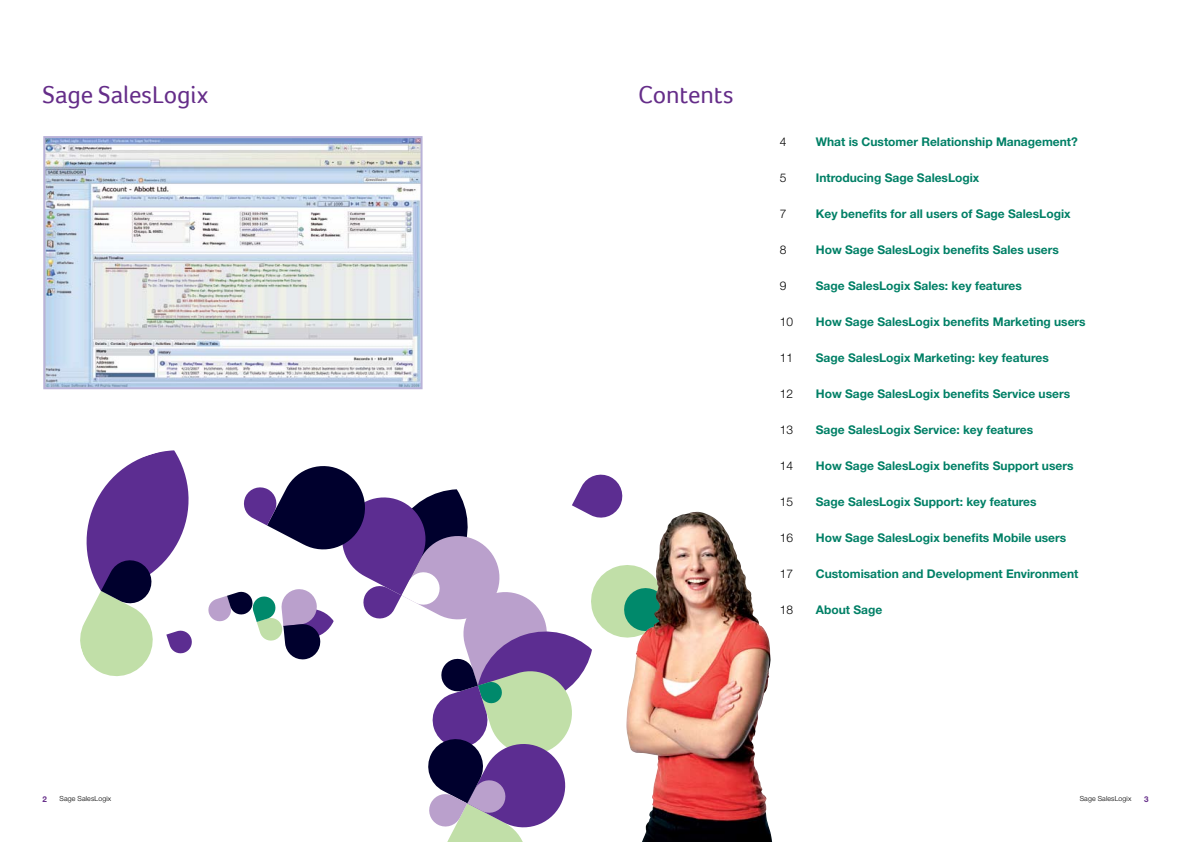
<style>
.page{position:relative;width:1191px;height:842px;background:#fff}
.page>*{position:absolute;margin:0;border:0;box-sizing:border-box;transform-origin:0 0}
.t1{font:25px "Foco";letter-spacing:-.005em;color:#652d89}
.t2{font:700 12px "Helvetica Neue";color:#008066}
.t3{font:300 12px "Helvetica Neue";color:#000}
.t4{font:700 8px "Helvetica Neue";color:#652d89}
.t5{font:300 7px "Helvetica Neue";letter-spacing:.02em;color:#000}
</style>
<div class="page">
<img style="left:46px;top:139px;width:373px;height:247px">
<div style="left:43px;top:136px;width:379px;height:253px;border:2px solid #b9b2d8"></div>
<svg style="left:80px;top:450px;width:112px;height:226px"></svg>
<svg style="left:208px;top:466px;width:491px;height:376px"></svg>
<img style="left:626px;top:512px;width:146px;height:330px">
<h1 class="t1" style="left:43px;top:80px;width:167px">Sage SalesLogix</h1>
<h1 class="t1" style="left:638px;top:80px;width:97px">Contents</h1>
<p class="t3" style="left:780px;top:134px;width:8px">4</p>
<p class="t2" style="left:816px;top:134px;width:263px">What is Customer Relationship Management?</p>
<p class="t3" style="left:780px;top:170px;width:8px">5</p>
<p class="t2" style="left:816px;top:170px;width:165px">Introducing Sage SalesLogix</p>
<p class="t3" style="left:780px;top:206px;width:8px">7</p>
<p class="t2" style="left:816px;top:206px;width:256px">Key benefits for all users of Sage SalesLogix</p>
<p class="t3" style="left:780px;top:242px;width:8px">8</p>
<p class="t2" style="left:816px;top:242px;width:244px">How Sage SalesLogix benefits Sales users</p>
<p class="t3" style="left:780px;top:278px;width:8px">9</p>
<p class="t2" style="left:816px;top:278px;width:208px">Sage SalesLogix Sales: key features</p>
<p class="t3" style="left:780px;top:314px;width:15px">10</p>
<p class="t2" style="left:816px;top:314px;width:271px">How Sage SalesLogix benefits Marketing users</p>
<p class="t3" style="left:780px;top:350px;width:15px">11</p>
<p class="t2" style="left:816px;top:350px;width:234px">Sage SalesLogix Marketing: key features</p>
<p class="t3" style="left:780px;top:386px;width:15px">12</p>
<p class="t2" style="left:816px;top:386px;width:256px">How Sage SalesLogix benefits Service users</p>
<p class="t3" style="left:780px;top:422px;width:15px">13</p>
<p class="t2" style="left:816px;top:422px;width:219px">Sage SalesLogix Service: key features</p>
<p class="t3" style="left:780px;top:458px;width:15px">14</p>
<p class="t2" style="left:816px;top:458px;width:259px">How Sage SalesLogix benefits Support users</p>
<p class="t3" style="left:780px;top:494px;width:15px">15</p>
<p class="t2" style="left:816px;top:494px;width:222px">Sage SalesLogix Support: key features</p>
<p class="t3" style="left:780px;top:530px;width:15px">16</p>
<p class="t2" style="left:816px;top:530px;width:252px">How Sage SalesLogix benefits Mobile users</p>
<p class="t3" style="left:780px;top:566px;width:15px">17</p>
<p class="t2" style="left:816px;top:566px;width:264px">Customisation and Development Environment</p>
<p class="t3" style="left:780px;top:602px;width:15px">18</p>
<p class="t2" style="left:816px;top:602px;width:68px">About Sage</p>
<p class="t4" style="left:43px;top:794px;width:6px">2</p>
<p class="t5" style="left:60px;top:794px;width:53px">Sage SalesLogix</p>
<p class="t5" style="left:1079px;top:794px;width:53px">Sage SalesLogix</p>
<p class="t4" style="left:1144px;top:794px;width:6px">3</p>
</div>
